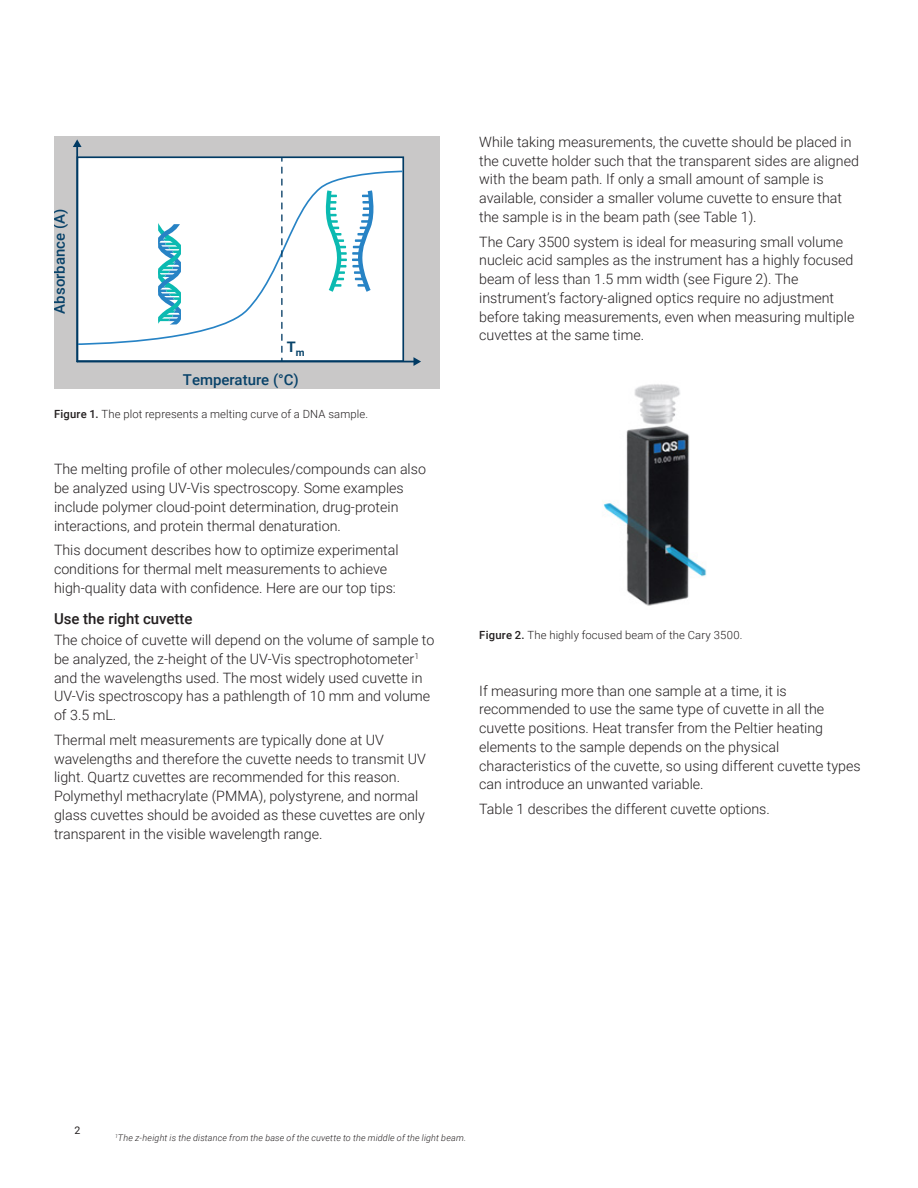
<style>
.page{position:relative;width:918px;height:1188px;background:#fff}
.page>*{position:absolute;margin:0;border:0;box-sizing:border-box;transform-origin:0 0}
.t1{font:500 15px "Roboto";color:#084269}
.DATA_subhead{font:500 15px "Roboto";color:#231f20}
.t2{font:700 14.55px "Roboto";color:#07436a}
.DATA_text_black{font:300 14.25px/18.8px "Roboto";color:#231f20}
.DATA_caption{font:300 11.25px "Roboto";letter-spacing:.015em;color:#231f20}
.t3{font:10.5px "Roboto";color:#231f20}
.DATA_footnote{font:italic 300 9px "Roboto";letter-spacing:.02em;color:#231f20}
.s1{font-weight:500}
</style>
<div class="page">
<div style="left:54px;top:136px;width:386px;height:253px;background:#c9c8c8"></div>
<svg style="left:78px;top:156px;width:326px;height:205px;background:#e6ecef"></svg>
<div style="left:78px;top:170px;width:326px;height:176px;background:#fff"></div>
<hr style="left:76px;top:146px;width:2px;height:216px;background:#003a63">
<svg style="left:73px;top:139px;width:9px;height:8px"></svg>
<hr style="left:77px;top:361px;width:338px;height:1px;background:#003a63">
<svg style="left:413px;top:357px;width:8px;height:9px"></svg>
<svg style="left:281px;top:158px;width:2px;height:194px"></svg>
<svg style="left:325px;top:186px;width:49px;height:109px;background:#c4e6ed"></svg>
<svg style="left:158px;top:223px;width:23px;height:103px;background:#77c5d6"></svg>
<img style="left:602px;top:384px;width:105px;height:222px">
<p class="t1" style="left:49px;top:314px;width:106px;rotate:-90deg">Absorbance (A)</p>
<p class="t2" style="left:287px;top:336px;width:19px">T<sub>m</sub></p>
<p class="t1" style="left:183px;top:369px;width:117px">Temperature (°C)</p>
<p class="DATA_caption" style="left:54px;top:406px;width:316px"><span class="s1">Figure 1.</span> The plot represents a melting curve of a DNA sample.</p>
<p class="DATA_text_black" style="left:54px;top:459px;width:374px">The melting profile of other molecules/compounds can also be analyzed using UV-Vis spectroscopy. Some examples include polymer cloud-point determination, drug-protein interactions, and protein thermal denaturation.</p>
<p class="DATA_text_black" style="left:54px;top:541px;width:346px">This document describes how to optimize experimental conditions for thermal melt measurements to achieve high-quality data with confidence. Here are our top tips:</p>
<p class="DATA_subhead" style="left:54px;top:608px;width:140px">Use the right cuvette</p>
<p class="DATA_text_black" style="left:54px;top:630px;width:382px">The choice of cuvette will depend on the volume of sample to be analyzed, the z-height of the UV-Vis spectrophotometer<sup>1 </sup>and the wavelengths used. The most widely used cuvette in UV-Vis spectroscopy has a pathlength of 10 mm and volume of 3.5 mL.</p>
<p class="DATA_text_black" style="left:54px;top:730px;width:373px">Thermal melt measurements are typically done at UV wavelengths and therefore the cuvette needs to transmit UV light. Quartz cuvettes are recommended for this reason.<br>Polymethyl methacrylate (PMMA), polystyrene, and normal glass cuvettes should be avoided as these cuvettes are only transparent in the visible wavelength range.</p>
<p class="DATA_text_black" style="left:479px;top:132px;width:381px">While taking measurements, the cuvette should be placed in the cuvette holder such that the transparent sides are aligned with the beam path. If only a small amount of sample is available, consider a smaller volume cuvette to ensure that the sample is in the beam path (see Table 1).</p>
<p class="DATA_text_black" style="left:479px;top:232px;width:377px">The Cary 3500 system is ideal for measuring small volume nucleic acid samples as the instrument has a highly focused beam of less than 1.5 mm width (see Figure 2). The instrument’s factory-aligned optics require no adjustment before taking measurements, even when measuring multiple cuvettes at the same time.</p>
<p class="DATA_caption" style="left:479px;top:627px;width:265px"><span class="s1">Figure 2.</span> The highly focused beam of the Cary 3500.</p>
<p class="DATA_text_black" style="left:479px;top:681px;width:383px">If measuring more than one sample at a time, it is recommended to use the same type of cuvette in all the cuvette positions. Heat transfer from the Peltier heating elements to the sample depends on the physical characteristics of the cuvette, so using different cuvette types can introduce an unwanted variable.</p>
<p class="DATA_text_black" style="left:479px;top:799px;width:292px">Table 1 describes the different cuvette options.</p>
<p class="t3" style="left:75px;top:1123px;width:7px">2</p>
<p class="DATA_footnote" style="left:115px;top:1131px;width:352px"><sup>1</sup>The z-height is the distance from the base of the cuvette to the middle of the light beam.</p>
</div>
